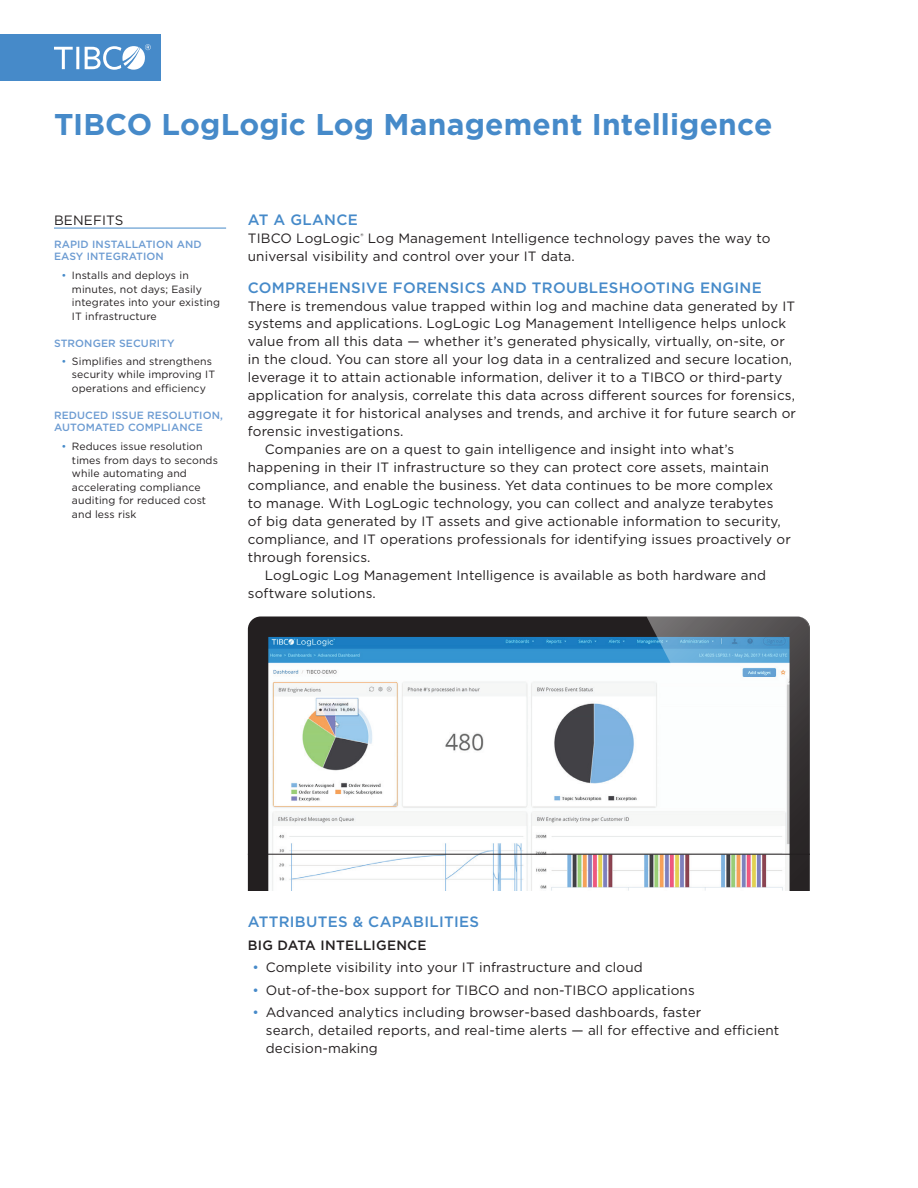
<style>
.page{position:relative;width:918px;height:1188px;background:#fff}
.page>*{position:absolute;margin:0;border:0;box-sizing:border-box;transform-origin:0 0}
.t1{font:700 30px "Gotham";letter-spacing:.005em;color:#468ac9}
.t2{font:500 15px "Gotham";letter-spacing:.02em;color:#468ac9}
.t3{font:13.5px/18px "Gotham";letter-spacing:.01em;color:#231f20}
.t4{font:500 13.5px "Gotham";letter-spacing:.02em;color:#231f20}
.t5{font:10.5px/13.5px "Gotham";letter-spacing:.01em;color:#231f20}
.t6{font:500 10.5px/12px "Gotham";letter-spacing:.01em;color:#6d9cd2}
.s1{color:#468ac9}
</style>
<div class="page">
<svg style="left:248px;top:617px;width:562px;height:273px"></svg>
<svg style="left:647px;top:617px;width:162px;height:273px"></svg>
<hr style="left:248px;top:854px;width:562px;height:1px;background:#231f20">
<hr style="left:54px;top:228px;width:172px;height:1px;background:#468ac9">
<div style="left:0;top:35px;width:161px;height:46px;background:#468ac9"></div>
<svg style="left:54px;top:47px;width:25px;height:22px"></svg>
<svg style="left:85px;top:44px;width:66px;height:26px"></svg>
<h1 class="t1" style="left:54px;top:104px;width:720px">TIBCO LogLogic Log Management Intelligence</h1>
<p class="t3" style="left:54px;top:211px;width:71px">BENEFITS</p>
<p class="t6" style="left:54px;top:238px;width:149px">RAPID INSTALLATION AND<br>EASY INTEGRATION</p>
<p class="t5" style="left:72px;top:268px;width:150px;text-indent:-10px"><span class="s1">•</span> Installs and deploys in minutes, not days; Easily integrates into your existing<br>IT infrastructure</p>
<p class="t6" style="left:54px;top:337px;width:122px">STRONGER SECURITY</p>
<p class="t5" style="left:72px;top:354px;width:145px;text-indent:-10px"><span class="s1">•</span> Simplifies and strengthens security while improving IT operations and efficiency</p>
<p class="t6" style="left:54px;top:409px;width:170px">REDUCED ISSUE RESOLUTION,<br>AUTOMATED COMPLIANCE</p>
<p class="t5" style="left:72px;top:439px;width:147px;text-indent:-10px"><span class="s1">•</span> Reduces issue resolution times from days to seconds while automating and accelerating compliance auditing for reduced cost and less risk</p>
<p class="t2" style="left:248px;top:210px;width:111px">AT A GLANCE</p>
<p class="t3" style="left:248px;top:229px;width:524px">TIBCO LogLogic<sup>®</sup> Log Management Intelligence technology paves the way to universal visibility and control over your IT data.</p>
<p class="t2" style="left:248px;top:277px;width:515px">COMPREHENSIVE FORENSICS AND TROUBLESHOOTING ENGINE</p>
<p class="t3" style="left:248px;top:296px;width:549px">There is tremendous value trapped within log and machine data generated by IT</p>
<p class="t3" style="left:248px;top:314px;width:540px">systems and applications. LogLogic Log Management Intelligence helps unlock</p>
<p class="t3" style="left:248px;top:332px;width:539px">value from all this data — whether it’s generated physically, virtually, on-site, or</p>
<p class="t3" style="left:248px;top:350px;width:546px">in the cloud. You can store all your log data in a centralized and secure location,</p>
<p class="t3" style="left:248px;top:368px;width:536px">leverage it to attain actionable information, deliver it to a TIBCO or third-party</p>
<p class="t3" style="left:248px;top:386px;width:549px">application for analysis, correlate this data across different sources for forensics,</p>
<p class="t3" style="left:248px;top:404px;width:550px">aggregate it for historical analyses and trends, and archive it for future search or</p>
<p class="t3" style="left:248px;top:422px;width:157px">forensic investigations.</p>
<p class="t3" style="left:265px;top:440px;width:471px">Companies are on a quest to gain intelligence and insight into what’s</p>
<p class="t3" style="left:248px;top:458px;width:523px">happening in their IT infrastructure so they can protect core assets, maintain</p>
<p class="t3" style="left:248px;top:476px;width:527px">compliance, and enable the business. Yet data continues to be more complex</p>
<p class="t3" style="left:248px;top:494px;width:527px">to manage. With LogLogic technology, you can collect and analyze terabytes</p>
<p class="t3" style="left:248px;top:512px;width:535px">of big data generated by IT assets and give actionable information to security,</p>
<p class="t3" style="left:248px;top:530px;width:545px">compliance, and IT operations professionals for identifying issues proactively or</p>
<p class="t3" style="left:248px;top:548px;width:124px">through forensics.</p>
<p class="t3" style="left:265px;top:566px;width:503px">LogLogic Log Management Intelligence is available as both hardware and</p>
<p class="t3" style="left:248px;top:584px;width:130px">software solutions.</p>
<p class="t2" style="left:248px;top:912px;width:233px">ATTRIBUTES &amp; CAPABILITIES</p>
<p class="t4" style="left:248px;top:936px;width:180px">BIG DATA INTELLIGENCE</p>
<p class="t3" style="left:252px;top:958px;width:392px"><span class="s1">•</span> Complete visibility into your IT infrastructure and cloud</p>
<p class="t3" style="left:252px;top:980px;width:444px"><span class="s1">•</span> Out-of-the-box support for TIBCO and non-TIBCO applications</p>
<p class="t3" style="left:266px;top:1003px;width:515px;text-indent:-14px"><span class="s1">•</span> Advanced analytics including browser-based dashboards, faster<br>search, detailed reports, and real-time alerts — all for effective and efficient decision-making</p>
</div>
